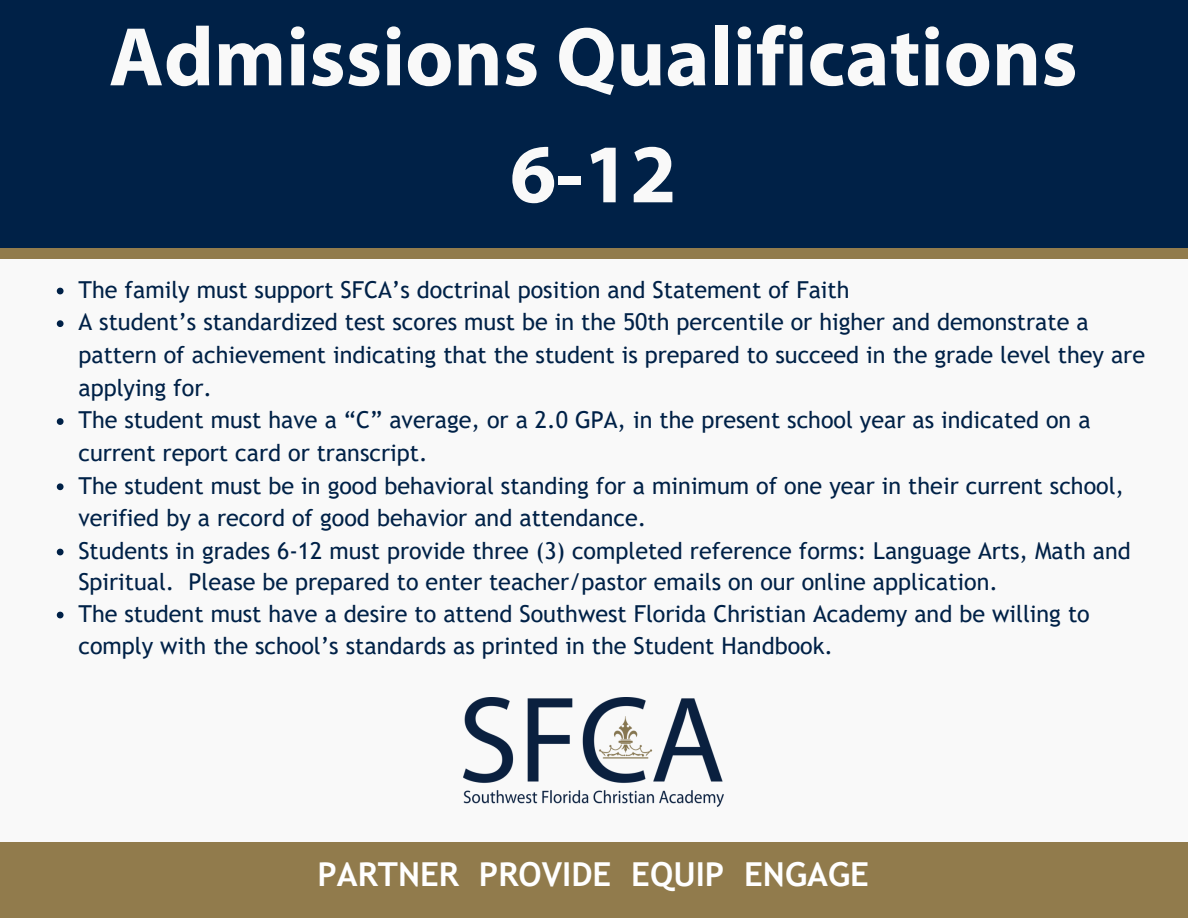
<style>
.page{position:relative;width:1188px;height:918px;background:#f9f9f9}
.page>*{position:absolute;margin:0;border:0;box-sizing:border-box;transform-origin:0 0}
.t1{font:700 84px/117px "Myriad Pro";color:#f9f9f9;text-align:center}
.t2{font:700 33px "Trebuchet MS";color:#fff}
.t3{font:23.4px/32.7px "Trebuchet MS";color:#002147}
.t4{font:23.25px/31.5px "Trebuchet MS";color:#002147}
</style>
<div class="page">
<div style="left:0;top:842px;width:1188px;height:76px;background:#917b4c"></div>
<img style="left:463px;top:697px;width:260px;height:109px">
<div style="left:0;top:169px;width:1188px;height:90px;background:#917b4c"></div>
<div style="left:0;top:0;width:1188px;height:247px;background:#002147"></div>
<svg style="left:57px;top:288px;width:7px;height:6px"></svg>
<svg style="left:57px;top:320px;width:7px;height:7px"></svg>
<svg style="left:57px;top:418px;width:7px;height:7px"></svg>
<svg style="left:57px;top:483px;width:7px;height:7px"></svg>
<svg style="left:57px;top:549px;width:7px;height:6px"></svg>
<svg style="left:57px;top:612px;width:7px;height:6px"></svg>
<p class="t1" style="left:109px;top:6px;width:970px">Admissions Qualifications<br>6-12</p>
<p class="t3" style="left:78px;top:273px;width:773px">The family must support SFCA’s doctrinal position and Statement of Faith</p>
<p class="t3" style="left:78px;top:306px;width:1068px">A student’s standardized test scores must be in the 50th percentile or higher and demonstrate a pattern of achievement indicating that the student is prepared to succeed in the grade level they are applying for.</p>
<p class="t3" style="left:78px;top:404px;width:1014px">The student must have a “C” average, or a 2.0 GPA, in the present school year as indicated on a current report card or transcript.</p>
<p class="t3" style="left:78px;top:469px;width:1047px">The student must be in good behavioral standing for a minimum of one year in their current school, verified by a record of good behavior and attendance.</p>
<p class="t4" style="left:78px;top:535px;width:1054px">Students in grades 6-12 must provide three (3) completed reference forms: Language Arts, Math and<br>Spiritual. Please be prepared to enter teacher/pastor emails on our online application.</p>
<h2 class="t3" style="left:78px;top:597px;width:1013px">The student must have a desire to attend Southwest Florida Christian Academy and be willing to comply with the school’s standards as printed in the Student Handbook.</h2>
<p class="t2" style="left:318px;top:855px;width:553px">PARTNER PROVIDE EQUIP ENGAGE</p>
</div>
